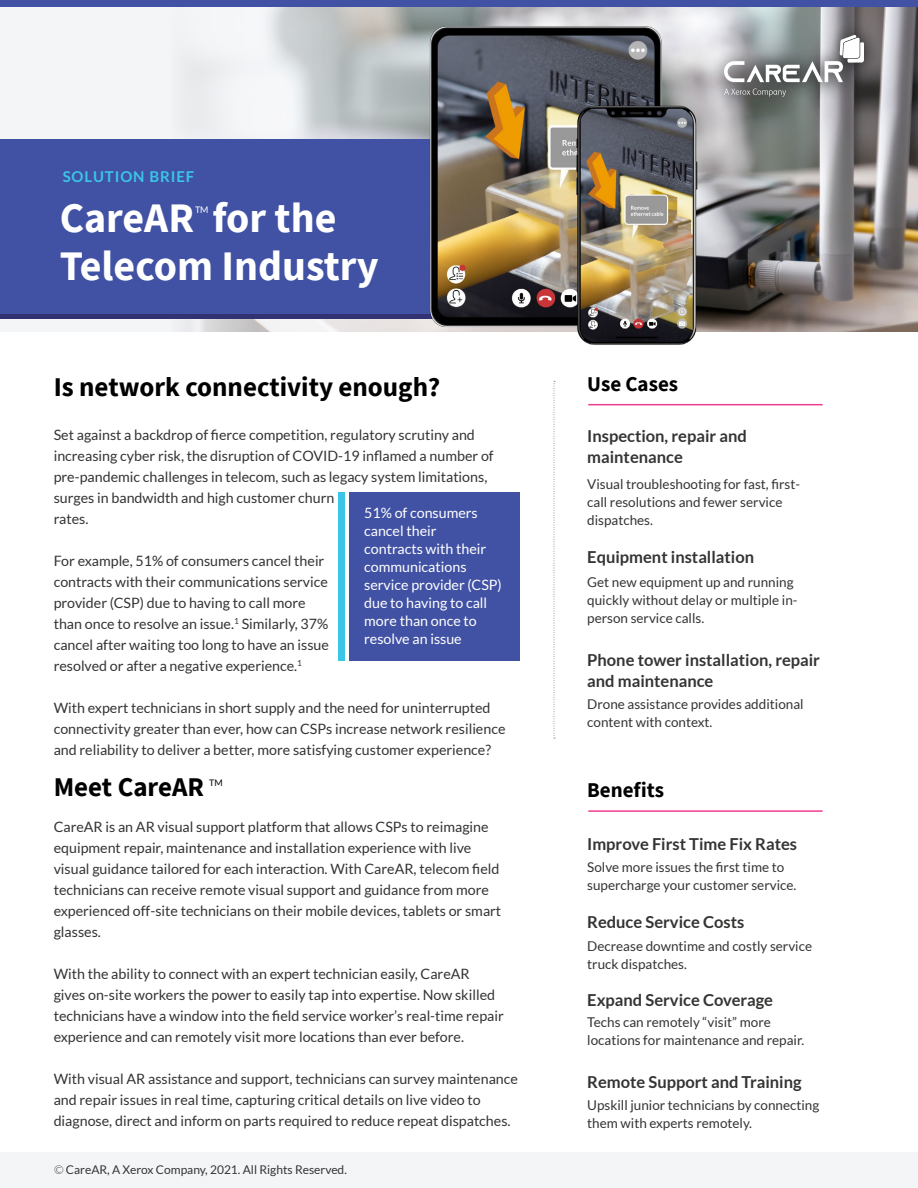
<style>
.page{position:relative;width:918px;height:1188px;background:#fff}
.page>*{position:absolute;margin:0;border:0;box-sizing:border-box;transform-origin:0 0}
.t1{font:700 42px/48px "Source Sans Pro";color:#fff}
.t2{font:700 27px "Source Sans Pro";color:#000}
.t3{font:700 21px "Source Sans Pro";color:#000}
.t4{font:700 16.5px/21px "Lato";color:#343433}
.t5{font:700 15px "Lato";letter-spacing:.06em;color:#3bc5e7}
.t6{font:14.25px/21px "Lato";color:#333}
.t7{font:14.25px/18px "Lato";color:#fff}
.t8{font:13.5px/18px "Lato";color:#343433}
.t9{font:12px "Lato";color:#343433}
.t10{font:9px "Lato";color:#fff}
.t11{font:9px "Lato";color:#000}
.s1{font-weight:300}
</style>
<div class="page">
<div style="left:0;top:1152px;width:918px;height:36px;background:#f4f5f7"></div>
<div style="left:0;top:0;width:918px;height:7px;background:#4152a4"></div>
<div style="left:0;top:7px;width:918px;height:324px;background:#f4f5f7"></div>
<img style="left:187px;top:7px;width:731px;height:324px">
<div style="left:0;top:144px;width:547px;height:175px;background:#323273"></div>
<div style="left:0;top:139px;width:540px;height:175px;background:#4152a4"></div>
<svg style="left:554px;top:381px;width:1px;height:358px"></svg>
<hr style="left:588px;top:404px;width:235px;height:1px;background:#ee3c8f">
<hr style="left:588px;top:810px;width:235px;height:2px;background:#ee3c8f">
<div style="left:338px;top:492px;width:7px;height:168px;background:#3bc5e7"></div>
<div style="left:708px;top:20px;width:175px;height:95px;background:#000;opacity:.58"></div>
<svg style="left:724px;top:89px;width:62px;height:8px"></svg>
<svg style="left:724px;top:35px;width:140px;height:47px"></svg>
<div style="left:349px;top:492px;width:171px;height:168px;background:#4152a4"></div>
<img style="left:428px;top:25px;width:237px;height:303px">
<img style="left:576px;top:105px;width:122px;height:240px">
<p class="t5" style="left:63px;top:168px;width:133px">SOLUTION BRIEF</p>
<h1 class="t1" style="left:60px;top:194px;width:321px">CareAR for the<br>Telecom Industry</h1>
<p class="t10" style="left:195px;top:204px;width:15px">TM</p>
<h2 class="t2" style="left:54px;top:369px;width:388px">Is network connectivity enough?</h2>
<p class="t6" style="left:54px;top:424px;width:442px">Set against a backdrop of fierce competition, regulatory scrutiny and increasing cyber risk, the disruption of COVID-19 inflamed a number of pre-pandemic challenges in telecom, such as legacy system limitations, surges in bandwidth and high customer churn<br>rates.</p>
<p class="t6" style="left:54px;top:550px;width:277px">For example, 51% of consumers cancel their contracts with their communications service provider (CSP) due to having to call more than once to resolve an issue.<sup>1</sup> Similarly, 37% cancel after waiting too long to have an issue resolved or after a negative experience.<sup>1</sup></p>
<p class="t6" style="left:54px;top:697px;width:453px">With expert technicians in short supply and the need for uninterrupted connectivity greater than ever, how can CSPs increase network resilience and reliability to deliver a better, more satisfying customer experience?</p>
<h2 class="t2" style="left:54px;top:769px;width:152px">Meet CareAR</h2>
<p class="t6" style="left:54px;top:816px;width:449px">CareAR is an AR visual support platform that allows CSPs to reimagine equipment repair, maintenance and installation experience with live visual guidance tailored for each interaction. With CareAR, telecom field technicians can receive remote visual support and guidance from more experienced off-site technicians on their mobile devices, tablets or smart glasses.</p>
<p class="t6" style="left:54px;top:963px;width:452px">With the ability to connect with an expert technician easily, CareAR gives on-site workers the power to easily tap into expertise. Now skilled technicians have a window into the field service worker’s real-time repair experience and can remotely visit more locations than ever before.</p>
<p class="t6" style="left:54px;top:1068px;width:466px">With visual AR assistance and support, technicians can survey maintenance and repair issues in real time, capturing critical details on live video to diagnose, direct and inform on parts required to reduce repeat dispatches.</p>
<p class="t7" style="left:364px;top:504px;width:139px">51% of consumers cancel their<br>contracts with their communications service provider (CSP) due to having to call more than once to resolve an issue</p>
<p class="t11" style="left:209px;top:778px;width:15px">TM</p>
<p class="t9" style="left:54px;top:1163px;width:294px"><span class="s1">©</span> CareAR, A Xerox Company, 2021. All Rights Reserved.</p>
<h3 class="t3" style="left:587px;top:370px;width:92px">Use Cases</h3>
<p class="t4" style="left:587px;top:425px;width:161px">Inspection, repair and maintenance</p>
<p class="t8" style="left:587px;top:475px;width:214px">Visual troubleshooting for fast, first&shy;call resolutions and fewer service dispatches.</p>
<p class="t4" style="left:587px;top:547px;width:168px">Equipment installation</p>
<p class="t8" style="left:587px;top:573px;width:212px">Get new equipment up and running quickly without delay or multiple in&shy;person service calls.</p>
<p class="t4" style="left:587px;top:649px;width:234px">Phone tower installation, repair and maintenance</p>
<p class="t8" style="left:587px;top:695px;width:218px">Drone assistance provides additional content with context.</p>
<h3 class="t3" style="left:587px;top:776px;width:78px">Benefits</h3>
<p class="t4" style="left:587px;top:834px;width:211px">Improve First Time Fix Rates</p>
<p class="t8" style="left:587px;top:858px;width:211px">Solve more issues the first time to supercharge your customer service.</p>
<p class="t4" style="left:587px;top:911px;width:159px">Reduce Service Costs</p>
<p class="t8" style="left:587px;top:937px;width:226px">Decrease downtime and costly service truck dispatches.</p>
<p class="t4" style="left:587px;top:989px;width:187px">Expand Service Coverage</p>
<p class="t8" style="left:587px;top:1013px;width:219px">Techs can remotely “visit” more locations for maintenance and repair.</p>
<p class="t4" style="left:587px;top:1071px;width:216px">Remote Support and Training</p>
<p class="t8" style="left:587px;top:1096px;width:234px">Upskill junior technicians by connecting them with experts remotely.</p>
</div>
